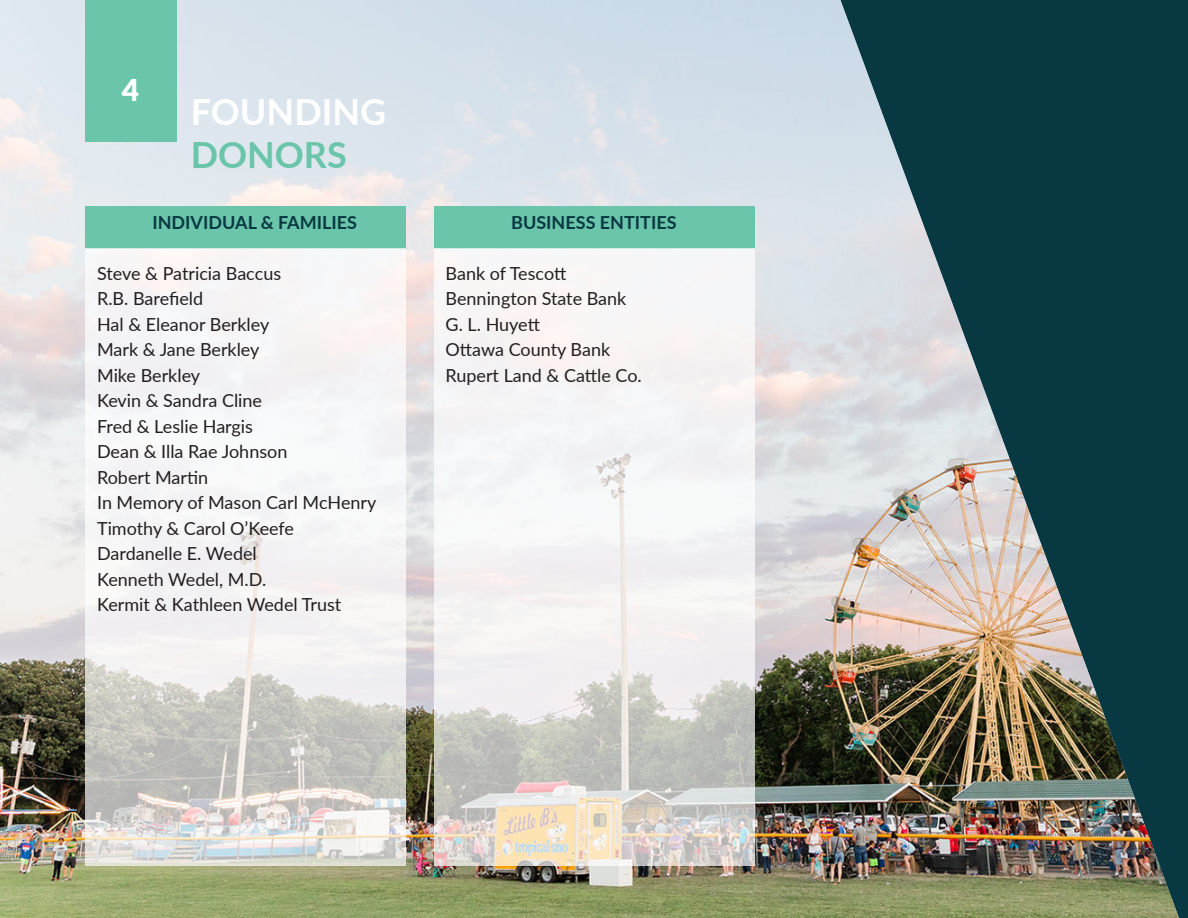
<style>
.page{position:relative;width:1188px;height:918px;background:#fff}
.page>*{position:absolute;margin:0;border:0;box-sizing:border-box;transform-origin:0 0}
.MED_TITLE{font:700 36px "Lato";color:#fff}
.MED_TITLE-2{font:700 36px "Lato";color:#6ac5aa}
.t1{font:900 30px "Lato";color:#fff}
.t2{font:18px "Lato";color:#231f20}
.SUBTITLE{font:700 18px "Lato";color:#083841}
</style>
<div class="page">
<img style="left:0;top:0;width:1179px;height:918px">
<div style="left:85px;top:206px;width:321px;height:42px;background:#6ac5aa"></div>
<svg style="left:85px;top:248px;width:321px;height:618px;fill:#f4f2f3"></svg>
<div style="left:85px;top:0;width:91px;height:142px;background:#6ac5aa"></div>
<div style="left:434px;top:206px;width:320px;height:42px;background:#6ac5aa"></div>
<svg style="left:434px;top:248px;width:321px;height:618px;fill:#f4f2f2"></svg>
<p class="t1" style="left:122px;top:67px;width:19px">4</p>
<p class="MED_TITLE" style="left:191px;top:86px;width:197px">FOUNDING</p>
<p class="MED_TITLE-2" style="left:191px;top:129px;width:158px">DONORS</p>
<p class="SUBTITLE" style="left:152px;top:210px;width:206px">INDIVIDUAL &amp; FAMILIES</p>
<p class="t2" style="left:97px;top:260px;width:186px">Steve &amp; Patricia Baccus</p>
<p class="t2" style="left:97px;top:286px;width:108px">R.B. Barefield</p>
<p class="t2" style="left:97px;top:311px;width:174px">Hal &amp; Eleanor Berkley</p>
<p class="t2" style="left:97px;top:337px;width:164px">Mark &amp; Jane Berkley</p>
<p class="t2" style="left:97px;top:362px;width:105px">Mike Berkley</p>
<p class="t2" style="left:97px;top:388px;width:167px">Kevin &amp; Sandra Cline</p>
<p class="t2" style="left:97px;top:413px;width:158px">Fred &amp; Leslie Hargis</p>
<p class="t2" style="left:97px;top:439px;width:192px">Dean &amp; Illa Rae Johnson</p>
<p class="t2" style="left:97px;top:464px;width:113px">Robert Martin</p>
<p class="t2" style="left:97px;top:490px;width:281px">In Memory of Mason Carl McHenry</p>
<p class="t2" style="left:97px;top:515px;width:199px">Timothy &amp; Carol O’Keefe</p>
<p class="t2" style="left:97px;top:541px;width:161px">Dardanelle E. Wedel</p>
<p class="t2" style="left:97px;top:566px;width:171px">Kenneth Wedel, M.D.</p>
<p class="t2" style="left:97px;top:592px;width:246px">Kermit &amp; Kathleen Wedel Trust</p>
<p class="SUBTITLE" style="left:511px;top:210px;width:167px">BUSINESS ENTITIES</p>
<p class="t2" style="left:446px;top:260px;width:122px">Bank of Tescott</p>
<p class="t2" style="left:446px;top:286px;width:182px">Bennington State Bank</p>
<p class="t2" style="left:446px;top:311px;width:96px">G. L. Huyett</p>
<p class="t2" style="left:446px;top:337px;width:166px">Ottawa County Bank</p>
<p class="t2" style="left:446px;top:362px;width:198px">Rupert Land &amp; Cattle Co.</p>
</div>
